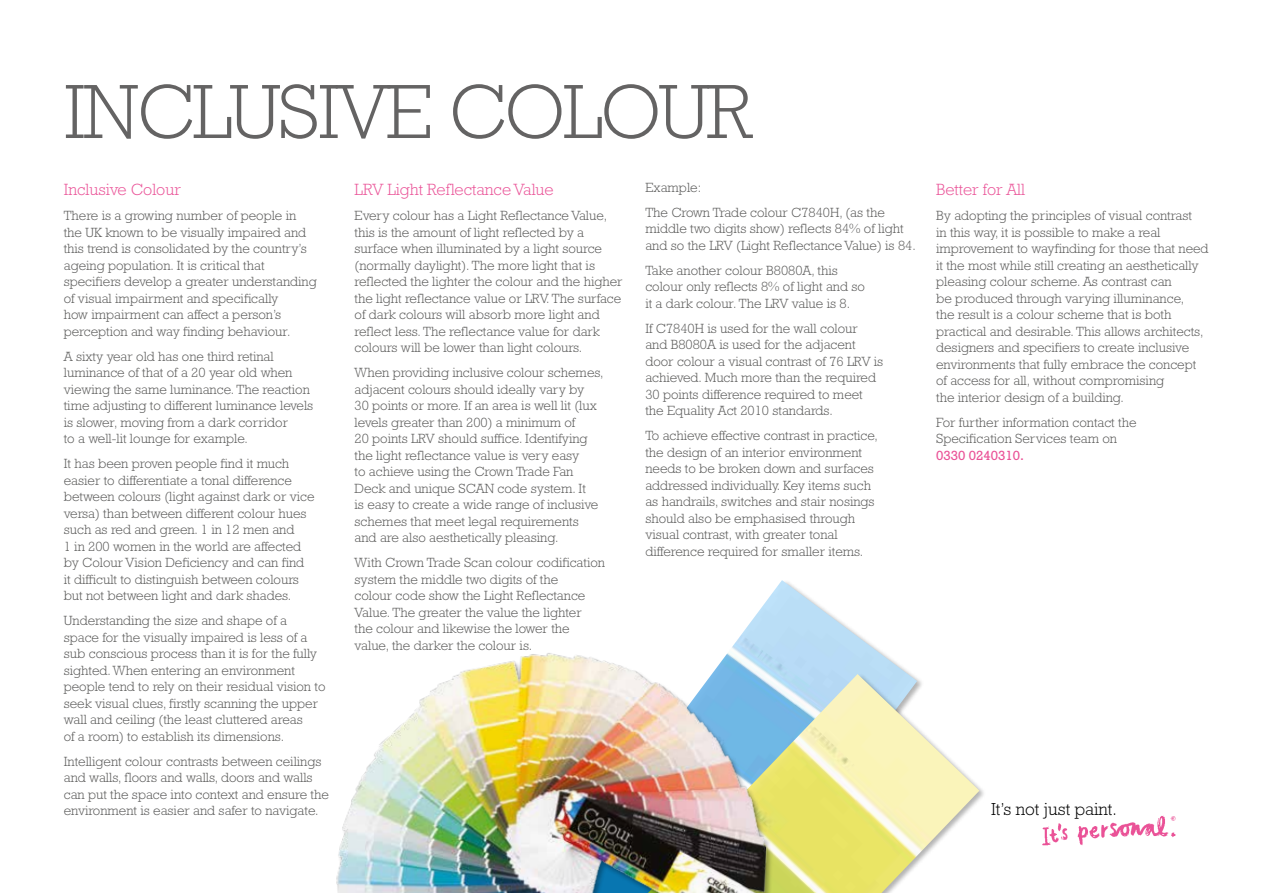
<style>
.page{position:relative;width:1263px;height:893px;background:#fff}
.page>*{position:absolute;margin:0;border:0;box-sizing:border-box;transform-origin:0 0}
.t1{font:300 78px "Rockwell Std";letter-spacing:-.03em;color:#646363}
.t2{font:300 17.7px "Rockwell Std";color:#000}
.t3{font:300 16.5px "Rockwell Std";color:#ea5297}
.t4{font:300 13.5px/16.5px "Rockwell Std";color:#575756}
.t5{font:13.5px "Rockwell Std";color:#ea5297}
</style>
<div class="page">
<img style="left:743px;top:580px;width:167px;height:93px">
<img style="left:803px;top:674px;width:176px;height:219px">
<img style="left:336px;top:632px;width:467px;height:261px">
<img style="left:1042px;top:815px;width:134px;height:31px">
<h1 class="t1" style="left:64px;top:67px;width:689px">INCLUSIVE COLOUR</h1>
<p class="t3" style="left:64px;top:180px;width:119px">Inclusive Colour</p>
<p class="t4" style="left:64px;top:207px;width:254px">There is a growing number of people in the UK known to be visually impaired and this trend is consolidated by the country’s ageing population. It is critical that specifiers develop a greater understanding of visual impairment and specifically<br>how impairment can affect a person’s perception and way finding behaviour.</p>
<p class="t4" style="left:64px;top:348px;width:251px">A sixty year old has one third retinal luminance of that of a 20 year old when viewing the same luminance. The reaction time adjusting to different luminance levels is slower, moving from a dark corridor<br>to a well-lit lounge for example.</p>
<p class="t4" style="left:64px;top:455px;width:252px">It has been proven people find it much easier to differentiate a tonal difference between colours (light against dark or vice versa) than between different colour hues such as red and green. 1 in 12 men and<br>1 in 200 women in the world are affected by Colour Vision Deficiency and can find it difficult to distinguish between colours but not between light and dark shades.</p>
<p class="t4" style="left:64px;top:612px;width:263px">Understanding the size and shape of a space for the visually impaired is less of a sub conscious process than it is for the fully sighted. When entering an environment people tend to rely on their residual vision to seek visual clues, firstly scanning the upper wall and ceiling (the least cluttered areas<br>of a room) to establish its dimensions.</p>
<p class="t4" style="left:64px;top:753px;width:267px">Intelligent colour contrasts between ceilings and walls, floors and walls, doors and walls can put the space into context and ensure the environment is easier and safer to navigate.</p>
<p class="t3" style="left:355px;top:180px;width:201px">LRV Light Reflectance Value</p>
<p class="t4" style="left:355px;top:207px;width:269px">Every colour has a Light Reflectance Value, this is the amount of light reflected by a surface when illuminated by a light source (normally daylight). The more light that is reflected the lighter the colour and the higher the light reflectance value or LRV. The surface of dark colours will absorb more light and reflect less. The reflectance value for dark colours will be lower than light colours.</p>
<p class="t4" style="left:355px;top:364px;width:251px">When providing inclusive colour schemes, adjacent colours should ideally vary by<br>30 points or more. If an area is well lit (lux levels greater than 200) a minimum of<br>20 points LRV should suffice. Identifying the light reflectance value is very easy<br>to achieve using the Crown Trade Fan Deck and unique SCAN code system. It<br>is easy to create a wide range of inclusive schemes that meet legal requirements and are also aesthetically pleasing.</p>
<p class="t4" style="left:355px;top:554px;width:252px">With Crown Trade Scan colour codification system the middle two digits of the<br>colour code show the Light Reflectance Value. The greater the value the lighter<br>the colour and likewise the lower the value, the darker the colour is.</p>
<p class="t4" style="left:645px;top:175px;width:241px;line-height:25px">Example:<br>The Crown Trade colour C7840H, (as the</p>
<p class="t4" style="left:645px;top:221px;width:272px">middle two digits show) reflects 84% of light and so the LRV (Light Reflectance Value) is 84.</p>
<p class="t4" style="left:645px;top:262px;width:221px">Take another colour B8080A, this colour only reflects 8% of light and so it a dark colour. The LRV value is 8.</p>
<p class="t4" style="left:645px;top:320px;width:239px">If C7840H is used for the wall colour<br>and B8080A is used for the adjacent door colour a visual contrast of 76 LRV is achieved. Much more than the required 30 points difference required to meet the Equality Act 2010 standards.</p>
<p class="t4" style="left:645px;top:428px;width:234px">To achieve effective contrast in practice, the design of an interior environment needs to be broken down and surfaces addressed individually. Key items such as handrails, switches and stair nosings should also be emphasised through visual contrast, with greater tonal difference required for smaller items.</p>
<p class="t3" style="left:936px;top:180px;width:91px">Better for All</p>
<p class="t4" style="left:936px;top:207px;width:274px">By adopting the principles of visual contrast<br>in this way, it is possible to make a real improvement to wayfinding for those that need it the most while still creating an aesthetically pleasing colour scheme. As contrast can<br>be produced through varying illuminance,<br>the result is a colour scheme that is both practical and desirable. This allows architects, designers and specifiers to create inclusive environments that fully embrace the concept of access for all, without compromising<br>the interior design of a building.</p>
<p class="t4" style="left:936px;top:414px;width:202px">For further information contact the<br>Specification Services team on</p>
<p class="t5" style="left:936px;top:447px;width:89px">0330 0240310.</p>
<h2 class="t2" style="left:991px;top:799px;width:127px">It’s not just paint.</h2>
</div>
